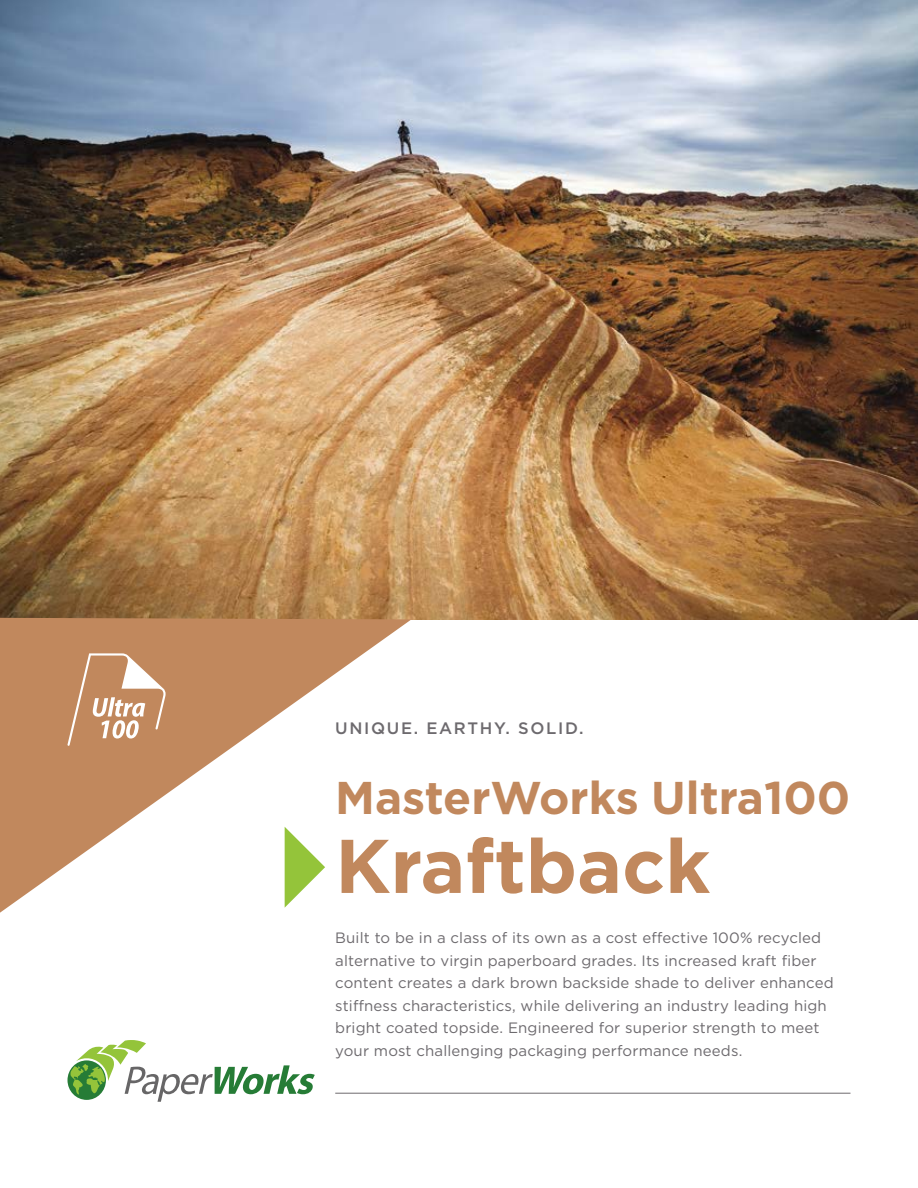
<style>
.page{position:relative;width:918px;height:1188px;background:#fff}
.page>*{position:absolute;margin:0;border:0;box-sizing:border-box;transform-origin:0 0}
.t1{font:700 75.9px "Gotham";color:#c1885d}
.t2{font:700 45.9px "Gotham";color:#c1885d}
.t3{font:500 16.5px "Gotham";letter-spacing:.1em;color:#6d6a6e}
.t4{font:15px/22.5px "Gotham";letter-spacing:.01em;color:#6d6a6e}
</style>
<div class="page">
<img style="left:0;top:0;width:918px;height:619px">
<svg style="left:0;top:618px;width:411px;height:295px"></svg>
<svg style="left:285px;top:827px;width:40px;height:81px"></svg>
<div style="left:68px;top:1060px;width:38px;height:40px;background:#267c36;border-radius:50%"></div>
<svg style="left:70px;top:1040px;width:245px;height:62px"></svg>
<hr style="left:335px;top:1093px;width:516px;height:1px;background:#6d6a6e">
<svg style="left:67px;top:653px;width:99px;height:93px"></svg>
<p class="t3" style="left:335px;top:721px;width:250px">UNIQUE. EARTHY. SOLID.</p>
<h2 class="t2" style="left:335px;top:777px;width:517px">MasterWorks Ultra100</h2>
<h1 class="t1" style="left:335px;top:832px;width:377px">Kraftback</h1>
<p class="t4" style="left:335px;top:927px;width:500px">Built to be in a class of its own as a cost effective 100% recycled alternative to virgin paperboard grades. Its increased kraft fiber content creates a dark brown backside shade to deliver enhanced stiffness characteristics, while delivering an industry leading high bright coated topside. Engineered for superior strength to meet your most challenging packaging performance needs.</p>
</div>
